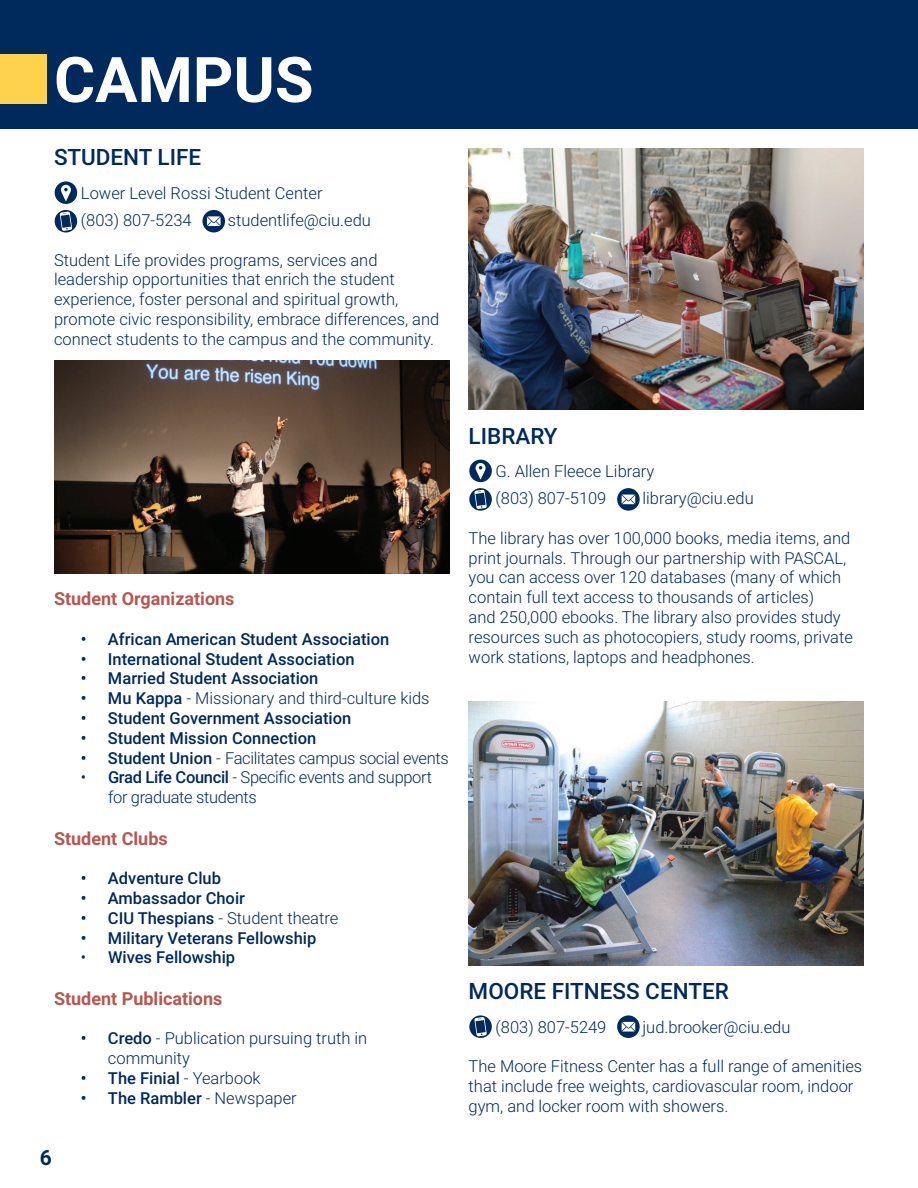
<style>
.page{position:relative;width:918px;height:1188px;background:#fff}
.page>*{position:absolute;margin:0;border:0;box-sizing:border-box;transform-origin:0 0}
.t1{font:700 63px "Roboto";color:#fff}
.t2{font:500 22.5px "Roboto";color:#00295c}
.t3{font:700 21px "Roboto";color:#00295c}
.t4{font:700 18px "Roboto";color:#b85650}
.t5{font:300 16.5px/19.8px "Roboto";color:#00295c}
.t6{font:500 16.5px "Roboto";color:#00295c}
.t7{font:300 16.5px "Roboto";letter-spacing:-.02em;color:#00295c}
.s1{font-weight:500}
.s2{font-weight:300}
</style>
<div class="page">
<svg style="left:469px;top:1015px;width:23px;height:23px"></svg>
<div style="left:0;top:0;width:918px;height:129px;background:#00295c"></div>
<div style="left:0;top:54px;width:46px;height:49px;background:#fed24c"></div>
<svg style="left:202px;top:210px;width:23px;height:22px"></svg>
<svg style="left:55px;top:210px;width:22px;height:22px"></svg>
<svg style="left:55px;top:181px;width:22px;height:23px"></svg>
<svg style="left:617px;top:488px;width:23px;height:23px"></svg>
<svg style="left:469px;top:488px;width:23px;height:23px"></svg>
<svg style="left:469px;top:460px;width:23px;height:22px"></svg>
<img style="left:468px;top:148px;width:396px;height:262px">
<svg style="left:617px;top:1015px;width:23px;height:23px"></svg>
<img style="left:468px;top:701px;width:396px;height:264px">
<img style="left:54px;top:360px;width:396px;height:214px">
<p class="t1" style="left:54px;top:35px;width:261px">CAMPUS</p>
<p class="t2" style="left:54px;top:142px;width:149px">STUDENT LIFE</p>
<p class="t5" style="left:81px;top:182px;width:243px">Lower Level Rossi Student Center</p>
<p class="t5" style="left:81px;top:210px;width:112px">(803) 807-5234</p>
<p class="t5" style="left:228px;top:210px;width:145px">studentlife@ciu.edu</p>
<p class="t5" style="left:54px;top:249px;width:387px">Student Life provides programs, services and leadership opportunities that enrich the student experience, foster personal and spiritual growth, promote civic responsibility, embrace differences, and connect students to the campus and the community.</p>
<p class="t4" style="left:54px;top:586px;width:182px">Student Organizations</p>
<p class="t6" style="left:81px;top:627px;width:310px">• African American Student Association</p>
<p class="t6" style="left:81px;top:647px;width:275px">• International Student Association</p>
<p class="t6" style="left:81px;top:667px;width:239px">• Married Student Association</p>
<p class="t5" style="left:81px;top:688px;width:350px"><span class="s1">• Mu Kappa</span> - Missionary and third-culture kids</p>
<p class="t6" style="left:81px;top:707px;width:272px">• Student Government Association</p>
<p class="t6" style="left:81px;top:726px;width:237px">• Student Mission Connection</p>
<p class="t7" style="left:81px;top:746px;width:369px"><span class="s1">• Student Union</span> - Facilitates campus social events</p>
<p class="t7" style="left:81px;top:766px;width:353px">• <span class="s1">Grad Life Council</span> - Specific events and support</p>
<p class="t7" style="left:108px;top:786px;width:150px">for graduate students</p>
<p class="t4" style="left:54px;top:826px;width:115px">Student Clubs</p>
<p class="t6" style="left:81px;top:867px;width:142px">• Adventure Club</p>
<p class="t6" style="left:81px;top:887px;width:166px">• Ambassador Choir</p>
<p class="t5" style="left:81px;top:908px;width:259px"><span class="s1">• CIU Thespians</span> - Student theatre</p>
<p class="t6" style="left:81px;top:926px;width:237px">• Military Veterans Fellowship</p>
<p class="t6" style="left:81px;top:946px;width:156px"><span class="s2">•</span> Wives Fellowship</p>
<p class="t4" style="left:54px;top:986px;width:170px">Student Publications</p>
<p class="t5" style="left:81px;top:1028px;width:288px"><span class="s1">• Credo</span> - Publication pursuing truth in</p>
<p class="t5" style="left:108px;top:1048px;width:83px">community</p>
<p class="t6" style="left:81px;top:1067px;width:181px">• The Finial <span class="s2">- Yearbook</span></p>
<p class="t6" style="left:81px;top:1086px;width:217px">• The Rambler <span class="s2">- Newspaper</span></p>
<p class="t3" style="left:40px;top:1143px;width:14px">6</p>
<p class="t2" style="left:469px;top:420px;width:90px">LIBRARY</p>
<p class="t5" style="left:496px;top:460px;width:160px">G. Allen Fleece Library</p>
<p class="t5" style="left:496px;top:488px;width:112px">(803) 807-5109</p>
<p class="t5" style="left:643px;top:488px;width:113px">library@ciu.edu</p>
<p class="t5" style="left:469px;top:527px;width:386px">The library has over 100,000 books, media items, and print journals. Through our partnership with PASCAL, you can access over 120 databases (many of which contain full text access to thousands of articles)<br>and 250,000 ebooks. The library also provides study resources such as photocopiers, study rooms, private work stations, laptops and headphones.</p>
<p class="t2" style="left:469px;top:976px;width:262px">MOORE FITNESS CENTER</p>
<p class="t5" style="left:496px;top:1016px;width:112px">(803) 807-5249</p>
<p class="t5" style="left:643px;top:1016px;width:150px">jud.brooker@ciu.edu</p>
<p class="t5" style="left:469px;top:1056px;width:395px">The Moore Fitness Center has a full range of amenities that include free weights, cardiovascular room, indoor gym, and locker room with showers.</p>
</div>
